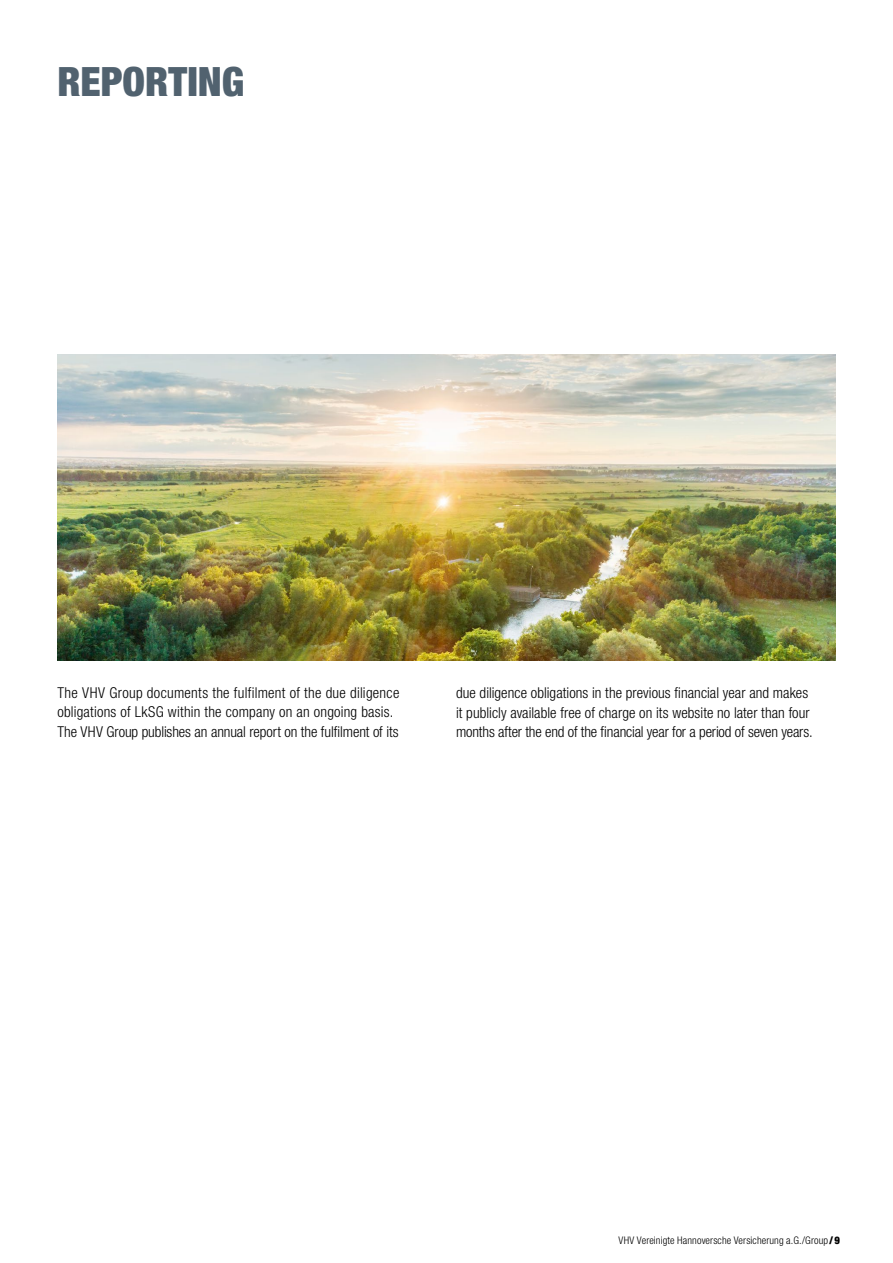
<style>
.page{position:relative;width:893px;height:1263px;background:#fff}
.page>*{position:absolute;margin:0;border:0;box-sizing:border-box;transform-origin:0 0}
.VHV_NB_Einleitung_Black_Con_Pan_27pt{font:900 condensed 40.5px "Helvetica Neue LT Std";color:#51626f}
.t1{font:300 condensed 15px/19.2px "Helvetica Neue LT Std";letter-spacing:.005em;color:#000}
.t2{font:300 condensed 10.5px "Helvetica Neue LT Std";letter-spacing:.01em;color:#000}
.s1{font-weight:900}
</style>
<div class="page">
<img style="left:57px;top:354px;width:779px;height:306px">
<p class="VHV_NB_Einleitung_Black_Con_Pan_27pt" style="left:57px;top:56px;width:188px">REPORTING</p>
<p class="t1" style="left:57px;top:683px;width:344px">The VHV Group documents the fulfilment of the due diligence obligations of LkSG within the company on an ongoing basis.<br>The VHV Group publishes an annual report on the fulfilment of its</p>
<p class="t1" style="left:456px;top:683px;width:358px">due diligence obligations in the previous financial year and makes it publicly available free of charge on its website no later than four months after the end of the financial year for a period of seven years.</p>
<p class="t2" style="left:618px;top:1234px;width:223px">VHV Vereinigte Hannoversche Versicherung a.G./Group <span class="s1">/9</span></p>
</div>
